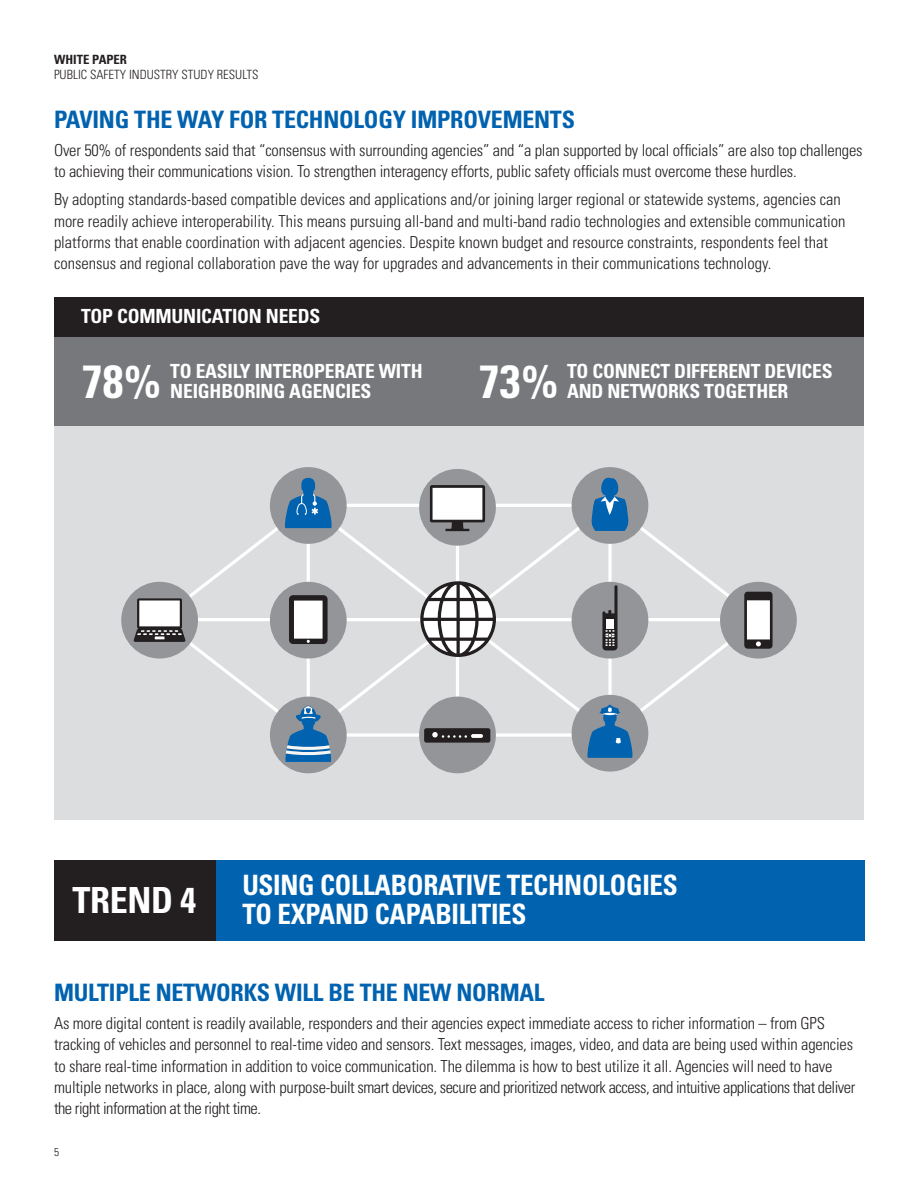
<style>
.page{position:relative;width:918px;height:1188px;background:#fff}
.page>*{position:absolute;margin:0;border:0;box-sizing:border-box;transform-origin:0 0}
.t1{font:700 condensed 46.5px "Univers";color:#fff}
.t2{font:700 condensed 36px "Univers";letter-spacing:-.01em;color:#fff}
.t3{font:700 condensed 28.05px/28.5px "Univers";letter-spacing:-.01em;color:#fff;scale:.96 1}
.t4{font:700 condensed 24px "Univers";letter-spacing:-.01em;color:#0162b0}
.t5{font:700 condensed 19.5px/19.5px "Univers";letter-spacing:-.01em;color:#fff}
.t6{font:300 condensed 16.5px/21.3px "Univers";letter-spacing:-.01em;color:#231f20}
.t7{font:300 condensed 12.75px "Univers";color:#231f20}
.t8{font:700 condensed 12.75px "Univers";color:#231f20}
.t9{font:300 condensed 11.25px "Univers";color:#231f20}
</style>
<div class="page">
<div style="left:54px;top:297px;width:810px;height:522px;background:#dcdddf"></div>
<div style="left:54px;top:297px;width:810px;height:41px;background:#231f20"></div>
<svg style="left:157px;top:500px;width:299px;height:229px"></svg>
<svg style="left:459px;top:500px;width:302px;height:237px"></svg>
<hr style="left:160px;top:618px;width:598px;height:3px;background:#fff">
<svg style="left:347px;top:733px;width:225px;height:4px"></svg>
<hr style="left:335px;top:504px;width:248px;height:3px;background:#fff">
<hr style="left:307px;top:471px;width:3px;height:291px;background:#fff">
<hr style="left:456px;top:471px;width:3px;height:291px;background:#fff">
<svg style="left:608px;top:544px;width:4px;height:151px"></svg>
<svg style="left:420px;top:581px;width:76px;height:76px"></svg>
<div style="left:419px;top:469px;width:77px;height:77px;background:#939598;border-radius:50%"></div>
<svg style="left:430px;top:485px;width:55px;height:46px;background:#bcbcbc"></svg>
<div style="left:270px;top:582px;width:77px;height:77px;background:#939598;border-radius:50%"></div>
<div style="left:289px;top:595px;width:39px;height:49px;background:#231f20;border-radius:4px"></div>
<div style="left:294px;top:601px;width:29px;height:38px;background:#fff"></div>
<div style="left:572px;top:582px;width:76px;height:77px;background:#939598;border-radius:50%"></div>
<svg style="left:602px;top:585px;width:16px;height:65px"></svg>
<div style="left:419px;top:697px;width:77px;height:76px;background:#939598;border-radius:50%"></div>
<div style="left:424px;top:728px;width:66px;height:15px;background:#231f20;border-radius:2px"></div>
<svg style="left:432px;top:732px;width:35px;height:6px"></svg>
<svg style="left:471px;top:734px;width:12px;height:4px"></svg>
<div style="left:121px;top:582px;width:77px;height:77px;background:#939598;border-radius:50%"></div>
<svg style="left:133px;top:598px;width:53px;height:44px"></svg>
<div style="left:720px;top:582px;width:77px;height:77px;background:#939598;border-radius:50%"></div>
<svg style="left:744px;top:592px;width:29px;height:57px;background:#a19f9f"></svg>
<div style="left:572px;top:467px;width:76px;height:77px;background:#939598;border-radius:50%"></div>
<svg style="left:591px;top:477px;width:38px;height:54px"></svg>
<div style="left:572px;top:695px;width:76px;height:77px;background:#939598;border-radius:50%"></div>
<svg style="left:587px;top:704px;width:46px;height:54px"></svg>
<div style="left:270px;top:697px;width:77px;height:76px;background:#939598;border-radius:50%"></div>
<svg style="left:285px;top:705px;width:46px;height:57px"></svg>
<div style="left:270px;top:467px;width:77px;height:77px;background:#939598;border-radius:50%"></div>
<svg style="left:285px;top:478px;width:47px;height:50px"></svg>
<div style="left:212px;top:860px;width:652px;height:81px;background:#0162b0"></div>
<div style="left:54px;top:860px;width:162px;height:81px;background:#231f20"></div>
<div style="left:54px;top:337px;width:810px;height:89px;background:#76787b"></div>
<p class="t8" style="left:54px;top:52px;width:75px">WHITE PAPER</p>
<p class="t7" style="left:54px;top:67px;width:206px">PUBLIC SAFETY INDUSTRY STUDY RESULTS</p>
<p class="t4" style="left:54px;top:104px;width:523px">PAVING THE WAY FOR TECHNOLOGY IMPROVEMENTS</p>
<p class="t6" style="left:54px;top:139px;width:810px">Over 50% of respondents said that “consensus with surrounding agencies” and “a plan supported by local officials” are also top challenges to achieving their communications vision. To strengthen interagency efforts, public safety officials must overcome these hurdles.</p>
<p class="t6" style="left:54px;top:189px;width:793px">By adopting standards-based compatible devices and applications and/or joining larger regional or statewide systems, agencies can more readily achieve interoperability. This means pursuing all-band and multi-band radio technologies and extensible communication platforms that enable coordination with adjacent agencies. Despite known budget and resource constraints, respondents feel that consensus and regional collaboration pave the way for upgrades and advancements in their communications technology.</p>
<p class="t5" style="left:81px;top:306px;width:241px">TOP COMMUNICATION NEEDS</p>
<p class="t5" style="left:170px;top:361px;width:254px">TO EASILY INTEROPERATE WITH<br>NEIGHBORING AGENCIES</p>
<p class="t5" style="left:567px;top:361px;width:267px">TO CONNECT DIFFERENT DEVICES</p>
<p class="t1" style="left:82px;top:353px;width:80px">78%</p>
<p class="t1" style="left:479px;top:353px;width:80px">73%</p>
<p class="t5" style="left:567px;top:381px;width:223px">AND NETWORKS TOGETHER</p>
<p class="t2" style="left:72px;top:878px;width:125px">TREND 4</p>
<p class="t3" style="left:242px;top:871px;width:455px">USING COLLABORATIVE TECHNOLOGIES<br>TO EXPAND CAPABILITIES</p>
<p class="t4" style="left:54px;top:977px;width:492px">MULTIPLE NETWORKS WILL BE THE NEW NORMAL</p>
<p class="t6" style="left:54px;top:1012px;width:803px">As more digital content is readily available, responders and their agencies expect immediate access to richer information – from GPS tracking of vehicles and personnel to real-time video and sensors. Text messages, images, video, and data are being used within agencies to share real-time information in addition to voice communication. The dilemma is how to best utilize it all. Agencies will need to have multiple networks in place, along with purpose-built smart devices, secure and prioritized network access, and intuitive applications that deliver the right information at the right time.</p>
<p class="t9" style="left:54px;top:1146px;width:6px">5</p>
</div>
